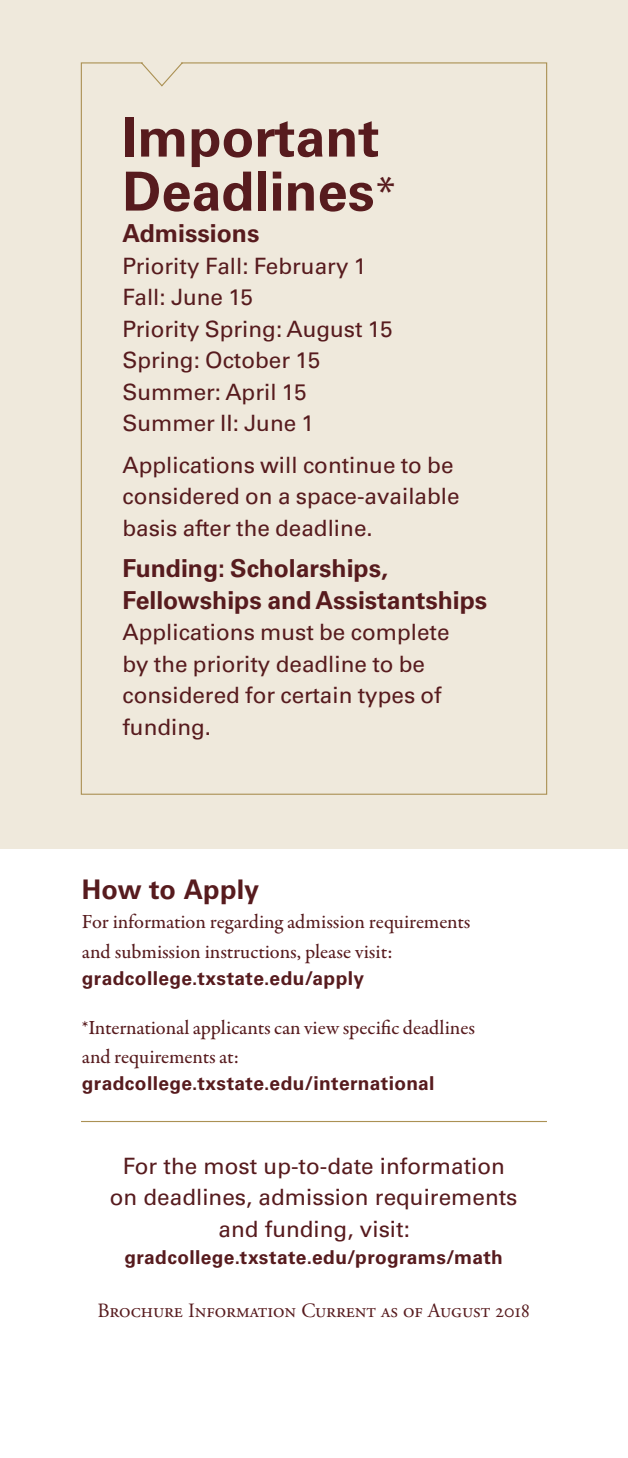
<style>
.page{position:relative;width:628px;height:1458px;background:#fff}
.page>*{position:absolute;margin:0;border:0;box-sizing:border-box;transform-origin:0 0}
.t1{font:700 54px/54px "Univers LT Std";color:#571b1e}
.t2{font:700 27px "Univers LT Std";letter-spacing:.005em;color:#571b1e}
.body_text{font:700 24.75px/31.5px "Univers LT Std";color:#571b1e}
.body_text-2{font:22.5px/31.5px "Univers LT Std";color:#571b1e}
.body_text-3{font:500 20.25px/29.2px "Garamond Premr Pro";letter-spacing:-.005em;color:#571b1e}
.t3{font:20.25px "Adobe Garamond Regular SC";color:#571b1e}
.body_text-4{font:700 19.12px "Univers LT Std";letter-spacing:.02em;color:#571b1e}
.s1{font-weight:400;font-size:40.5px}
</style>
<div class="page">
<div style="left:0;top:0;width:628px;height:849px;background:#efe9dc"></div>
<hr style="left:81px;top:1121px;width:466px;height:1px;background:#ab9154">
<svg style="left:80px;top:62px;width:468px;height:733px"></svg>
<p class="t1" style="left:122px;top:111px;width:276px">Important<br>Deadlines<span class="s1">*</span></p>
<p class="body_text" style="left:122px;top:218px;width:138px">Admissions</p>
<p class="body_text-2" style="left:122px;top:250px;width:272px">Priority Fall: February 1<br>Fall: June 15<br>Priority Spring: August 15<br>Spring: October 15<br>Summer: April 15<br>Summer II: June 1</p>
<p class="body_text-2" style="left:122px;top:449px;width:339px">Applications will continue to be considered on a space-available basis after the deadline.</p>
<p class="body_text" style="left:122px;top:553px;width:366px">Funding: Scholarships,<br>Fellowships and Assistantships</p>
<p class="body_text-2" style="left:122px;top:617px;width:329px">Applications must be complete by the priority deadline to be considered for certain types of funding.</p>
<p class="t2" style="left:82px;top:874px;width:179px">How to Apply</p>
<p class="body_text-3" style="left:82px;top:908px;width:390px">For information regarding admission requirements and submission instructions, please visit:</p>
<p class="body_text-4" style="left:82px;top:967px;width:284px">gradcollege.txstate.edu/apply</p>
<p class="body_text-3" style="left:82px;top:1013px;width:394px">*International applicants can view specific deadlines and requirements at:</p>
<p class="body_text-4" style="left:82px;top:1072px;width:354px">gradcollege.txstate.edu/international</p>
<p class="body_text-2" style="left:110px;top:1150px;width:409px;text-align:center">For the most up-to-date information on deadlines, admission requirements and funding, visit:</p>
<p class="body_text-4" style="left:124px;top:1246px;width:380px">gradcollege.txstate.edu/programs/math</p>
<p class="t3" style="left:98px;top:1299px;width:434px">Brochure Information Current as of August 2018</p>
</div>
